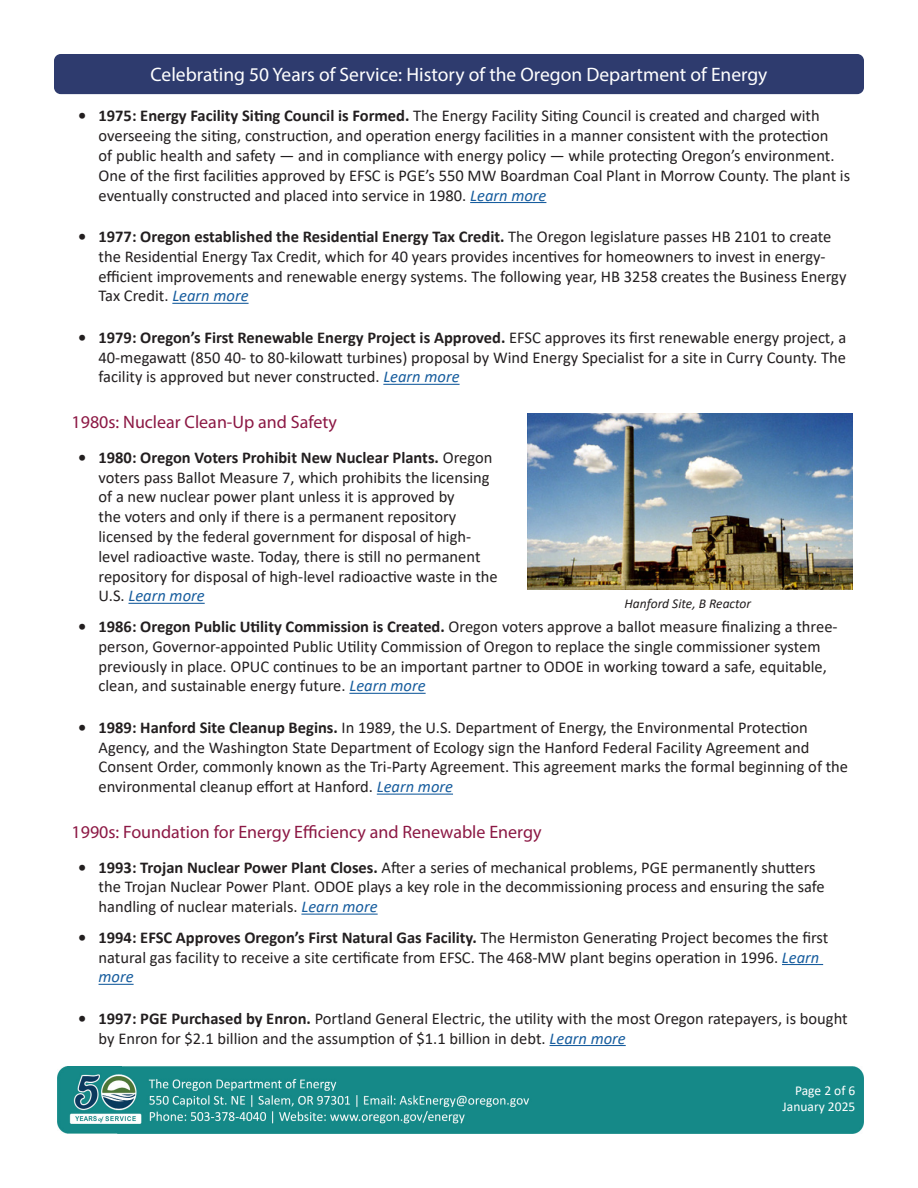
<style>
.page{position:relative;width:918px;height:1188px;background:#fff}
.page>*{position:absolute;margin:0;border:0;box-sizing:border-box;transform-origin:0 0}
.t1{font:19.5px "Myriad Pro";color:#fff}
.t2{font:18px "Myriad Pro";color:#8c1844}
.t3{font:16.5px/19.8px "Calibri";color:#231f20}
.t4{font:italic 13.5px "Calibri";color:#231f20}
.t5{font:13.5px "Calibri";color:#fff}
.s1{font-weight:700}
.s2{font-style:italic;color:#175d9e}
</style>
<div class="page">
<img style="left:57px;top:1067px;width:807px;height:66px">
<div style="left:54px;top:54px;width:810px;height:40px;background:#2e3b6e;border-radius:7px"></div>
<hr style="left:470px;top:202px;width:76px;height:1px;background:#175d9e">
<hr style="left:172px;top:303px;width:77px;height:1px;background:#175d9e">
<hr style="left:383px;top:384px;width:77px;height:1px;background:#175d9e">
<hr style="left:128px;top:603px;width:77px;height:1px;background:#175d9e">
<hr style="left:349px;top:693px;width:77px;height:1px;background:#175d9e">
<hr style="left:377px;top:794px;width:76px;height:1px;background:#175d9e">
<hr style="left:301px;top:914px;width:77px;height:1px;background:#175d9e">
<hr style="left:782px;top:964px;width:41px;height:1px;background:#175d9e">
<hr style="left:99px;top:984px;width:35px;height:1px;background:#175d9e">
<hr style="left:550px;top:1045px;width:76px;height:1px;background:#175d9e">
<img style="left:527px;top:414px;width:326px;height:175px">
<p class="t1" style="left:150px;top:62px;width:619px">Celebrating 50 Years of Service: History of the Oregon Department of Energy</p>
<p class="t3" style="left:99px;top:106px;width:753px;text-indent:-20px"><span class="s1">• 1975: Energy Facility Siting Council is Formed.</span> The Energy Facility Siting Council is created and charged with overseeing the siting, construction, and operation energy facilities in a manner consistent with the protection<br>of public health and safety — and in compliance with energy policy — while protecting Oregon’s environment.<br>One of the first facilities approved by EFSC is PGE’s 550 MW Boardman Coal Plant in Morrow County. The plant is eventually constructed and placed into service in 1980. <span class="s2">Learn more</span></p>
<p class="t3" style="left:99px;top:226px;width:750px;text-indent:-20px"><span class="s1">• 1977: Oregon established the Residential Energy Tax Credit.</span> The Oregon legislature passes HB 2101 to create the Residential Energy Tax Credit, which for 40 years provides incentives for homeowners to invest in energy&shy;efficient improvements and renewable energy systems. The following year, HB 3258 creates the Business Energy Tax Credit. <span class="s2">Learn more</span></p>
<p class="t3" style="left:99px;top:327px;width:749px;text-align:justify;text-indent:-20px"><span class="s1">• 1979: Oregon’s First Renewable Energy Project is Approved.</span> EFSC approves its first renewable energy project, a 40-megawatt (850 40- to 80-kilowatt turbines) proposal by Wind Energy Specialist for a site in Curry County. The facility is approved but never constructed. <span class="s2">Learn more</span></p>
<p class="t2" style="left:72px;top:411px;width:267px">1980s: Nuclear Clean-Up and Safety</p>
<p class="t3" style="left:99px;top:447px;width:401px;text-indent:-20px"><span class="s1">• 1980: Oregon Voters Prohibit New Nuclear Plants.</span> Oregon voters pass Ballot Measure 7, which prohibits the licensing of a new nuclear power plant unless it is approved by<br>the voters and only if there is a permanent repository licensed by the federal government for disposal of high&shy;level radioactive waste. Today, there is still no permanent repository for disposal of high-level radioactive waste in the U.S. <span class="s2">Learn more</span></p>
<p class="t3" style="left:99px;top:616px;width:741px;text-indent:-20px"><span class="s1">• 1986: Oregon Public Utility Commission is Created.</span> Oregon voters approve a ballot measure finalizing a three&shy;person, Governor-appointed Public Utility Commission of Oregon to replace the single commissioner system previously in place. OPUC continues to be an important partner to ODOE in working toward a safe, equitable, clean, and sustainable energy future. <span class="s2">Learn more</span></p>
<p class="t3" style="left:99px;top:717px;width:751px;text-indent:-20px"><span class="s1">• 1989: Hanford Site Cleanup Begins.</span> In 1989, the U.S. Department of Energy, the Environmental Protection Agency, and the Washington State Department of Ecology sign the Hanford Federal Facility Agreement and Consent Order, commonly known as the Tri-Party Agreement. This agreement marks the formal beginning of the environmental cleanup effort at Hanford. <span class="s2">Learn more</span></p>
<p class="t2" style="left:72px;top:821px;width:472px">1990s: Foundation for Energy Efficiency and Renewable Energy</p>
<p class="t3" style="left:99px;top:857px;width:728px;text-indent:-20px"><span class="s1">• 1993: Trojan Nuclear Power Plant Closes.</span> After a series of mechanical problems, PGE permanently shutters the Trojan Nuclear Power Plant. ODOE plays a key role in the decommissioning process and ensuring the safe handling of nuclear materials. <span class="s2">Learn more</span></p>
<p class="t3" style="left:99px;top:927px;width:731px;text-indent:-20px"><span class="s1">• 1994: EFSC Approves Oregon’s First Natural Gas Facility.</span> The Hermiston Generating Project becomes the first natural gas facility to receive a site certificate from EFSC. The 468-MW plant begins operation in 1996. <span class="s2">Learn more</span></p>
<p class="t3" style="left:99px;top:1008px;width:751px;text-indent:-20px"><span class="s1">• 1997: PGE Purchased by Enron.</span> Portland General Electric, the utility with the most Oregon ratepayers, is bought by Enron for $2.1 billion and the assumption of $1.1 billion in debt. <span class="s2">Learn more</span></p>
<p class="t4" style="left:625px;top:594px;width:128px">Hanford Site, B Reactor</p>
<p class="t5" style="left:795px;top:1081px;width:62px">Page 2 of 6</p>
<p class="t5" style="left:783px;top:1097px;width:74px">January 2025</p>
</div>
